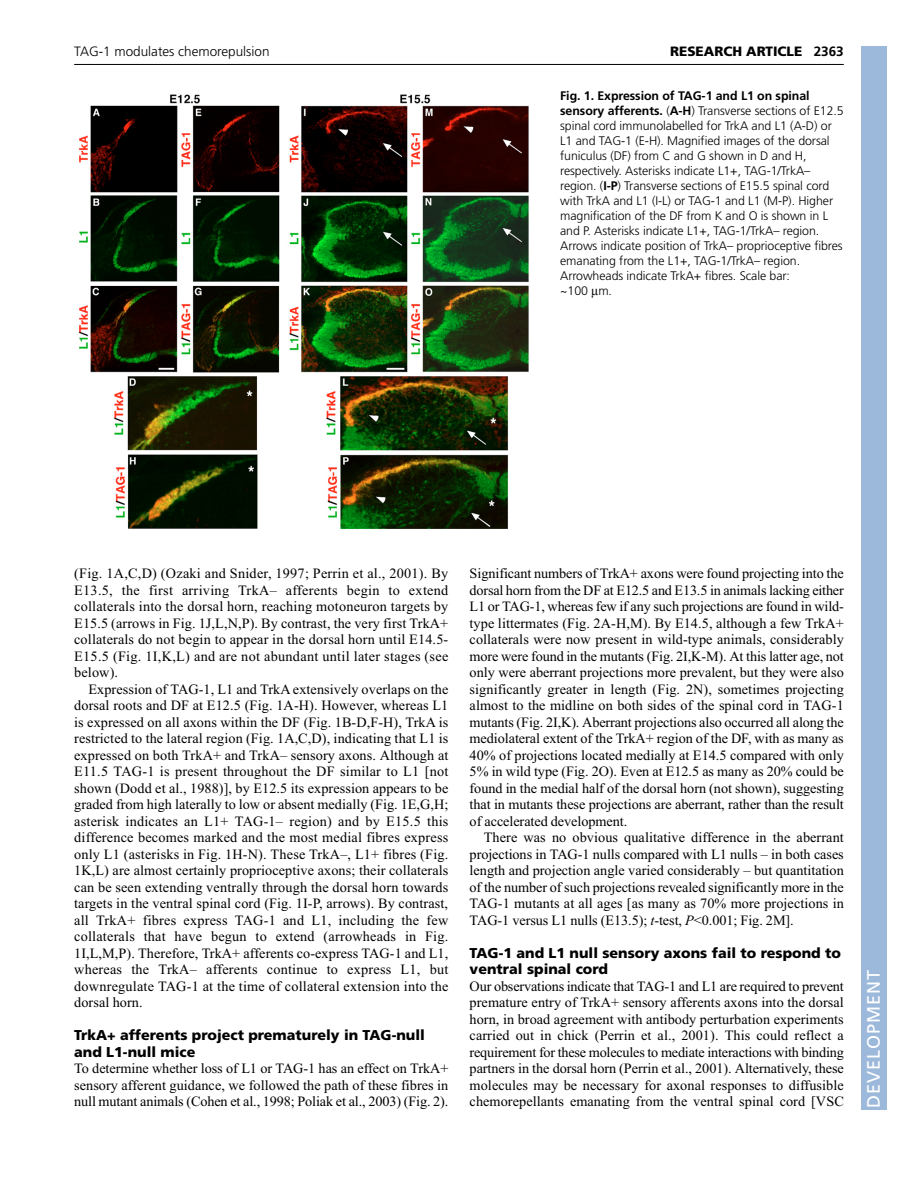
<style>
.page{position:relative;width:918px;height:1188px;background:#fff}
.page>*{position:absolute;margin:0;border:0;box-sizing:border-box;transform-origin:0 0}
.t1{font:18px "Frutiger LT Std";letter-spacing:.055em;color:#fff}
.t2{font:14.25px/16.5px "Times New Roman";letter-spacing:.005em;color:#000;text-align:justify}
.t3{font:900 14.25px/16.5px "Frutiger LT Std";color:#000}
.t4{font:300 13.5px "Frutiger LT Std";color:#000}
.t5{font:900 13.5px "Frutiger LT Std";color:#000}
.t6{font:300 12.3px/15px "Frutiger LT Std";letter-spacing:-.005em;color:#000}
.s1{font-weight:700}
.s2{font-style:italic}
</style>
<div class="page">
<hr style="left:74px;top:64px;width:770px;height:1px;background:#000">
<img style="left:78px;top:94px;width:451px;height:435px">
<div style="left:861px;top:46px;width:25px;height:1064px;background:#9cb9db"></div>
<p class="t4" style="left:74px;top:46px;width:197px">TAG-1 modulates chemorepulsion</p>
<p class="t5" style="left:670px;top:46px;width:175px">RESEARCH ARTICLE <span class="s1">2363</span></p>
<p class="t6" style="left:560px;top:89px;width:285px"><span class="s1">Fig. 1. Expression of TAG-1 and L1 on spinal sensory afferents.</span> (<span class="s1">A-H</span>) Transverse sections of E12.5 spinal cord immunolabelled for TrkA and L1 (A-D) or L1 and TAG-1 (E-H). Magnified images of the dorsal funiculus (DF) from C and G shown in D and H, respectively. Asterisks indicate L1+, TAG-1/TrkA– region. (<span class="s1">I-P</span>) Transverse sections of E15.5 spinal cord with TrkA and L1 (I-L) or TAG-1 and L1 (M-P). Higher magnification of the DF from K and O is shown in L and P. Asterisks indicate L1+, TAG-1/TrkA– region.<br>Arrows indicate position of TrkA– proprioceptive fibres emanating from the L1+, TAG-1/TrkA– region.<br>Arrowheads indicate TrkA+ fibres. Scale bar:<br>~100 m.</p>
<p class="t2" style="left:74px;top:567px;width:376px">(Fig. 1A,C,D) (Ozaki and Snider, 1997; Perrin et al., 2001). By E13.5, the first arriving TrkA– afferents begin to extend collaterals into the dorsal horn, reaching motoneuron targets by E15.5 (arrows in Fig. 1J,L,N,P). By contrast, the very first TrkA+ collaterals do not begin to appear in the dorsal horn until E14.5- E15.5 (Fig. 1I,K,L) and are not abundant until later stages (see below).</p>
<p class="t2" style="left:74px;top:682px;width:376px;text-indent:14px">Expression of TAG-1, L1 and TrkA extensively overlaps on the dorsal roots and DF at E12.5 (Fig. 1A-H). However, whereas L1 is expressed on all axons within the DF (Fig. 1B-D,F-H), TrkA is restricted to the lateral region (Fig. 1A,C,D), indicating that L1 is expressed on both TrkA+ and TrkA– sensory axons. Although at E11.5 TAG-1 is present throughout the DF similar to L1 [not shown (Dodd et al., 1988)], by E12.5 its expression appears to be graded from high laterally to low or absent medially (Fig. 1E,G,H; asterisk indicates an L1+ TAG-1– region) and by E15.5 this difference becomes marked and the most medial fibres express only L1 (asterisks in Fig. 1H-N). These TrkA–, L1+ fibres (Fig.<br>1K,L) are almost certainly proprioceptive axons; their collaterals can be seen extending ventrally through the dorsal horn towards targets in the ventral spinal cord (Fig. 1I-P, arrows). By contrast, all TrkA+ fibres express TAG-1 and L1, including the few collaterals that have begun to extend (arrowheads in Fig.<br>1I,L,M,P). Therefore, TrkA+ afferents co-express TAG-1 and L1, whereas the TrkA– afferents continue to express L1, but downregulate TAG-1 at the time of collateral extension into the dorsal horn.</p>
<p class="t3" style="left:74px;top:1028px;width:352px">TrkA+ afferents project prematurely in TAG-null and L1-null mice</p>
<p class="t2" style="left:74px;top:1062px;width:376px">To determine whether loss of L1 or TAG-1 has an effect on TrkA+ sensory afferent guidance, we followed the path of these fibres in null mutant animals (Cohen et al., 1998; Poliak et al., 2003) (Fig. 2).</p>
<p class="t2" style="left:470px;top:567px;width:376px">Significant numbers of TrkA+ axons were found projecting into the dorsal horn from the DF at E12.5 and E13.5 in animals lacking either L1 or TAG-1, whereas few if any such projections are found in wild&shy;type littermates (Fig. 2A-H,M). By E14.5, although a few TrkA+ collaterals were now present in wild-type animals, considerably more were found in the mutants (Fig. 2I,K-M). At this latter age, not only were aberrant projections more prevalent, but they were also significantly greater in length (Fig. 2N), sometimes projecting almost to the midline on both sides of the spinal cord in TAG-1 mutants (Fig. 2I,K). Aberrant projections also occurred all along the mediolateral extent of the TrkA+ region of the DF, with as many as 40% of projections located medially at E14.5 compared with only 5% in wild type (Fig. 2O). Even at E12.5 as many as 20% could be found in the medial half of the dorsal horn (not shown), suggesting that in mutants these projections are aberrant, rather than the result of accelerated development.</p>
<p class="t2" style="left:470px;top:831px;width:376px;text-indent:14px">There was no obvious qualitative difference in the aberrant projections in TAG-1 nulls compared with L1 nulls – in both cases length and projection angle varied considerably – but quantitation of the number of such projections revealed significantly more in the TAG-1 mutants at all ages [as many as 70% more projections in TAG-1 versus L1 nulls (E13.5); <span class="s2">t</span>-test, <span class="s2">P</span>&lt;0.001; Fig. 2M].</p>
<p class="t3" style="left:470px;top:946px;width:373px">TAG-1 and L1 null sensory axons fail to respond to ventral spinal cord</p>
<p class="t2" style="left:470px;top:979px;width:376px">Our observations indicate that TAG-1 and L1 are required to prevent premature entry of TrkA+ sensory afferents axons into the dorsal horn, in broad agreement with antibody perturbation experiments carried out in chick (Perrin et al., 2001). This could reflect a requirement for these molecules to mediate interactions with binding partners in the dorsal horn (Perrin et al., 2001). Alternatively, these molecules may be necessary for axonal responses to diffusible chemorepellants emanating from the ventral spinal cord [VSC</p>
<p class="t1" style="left:863px;top:1108px;width:140px;rotate:-90deg">DEVELOPMENT</p>
</div>
